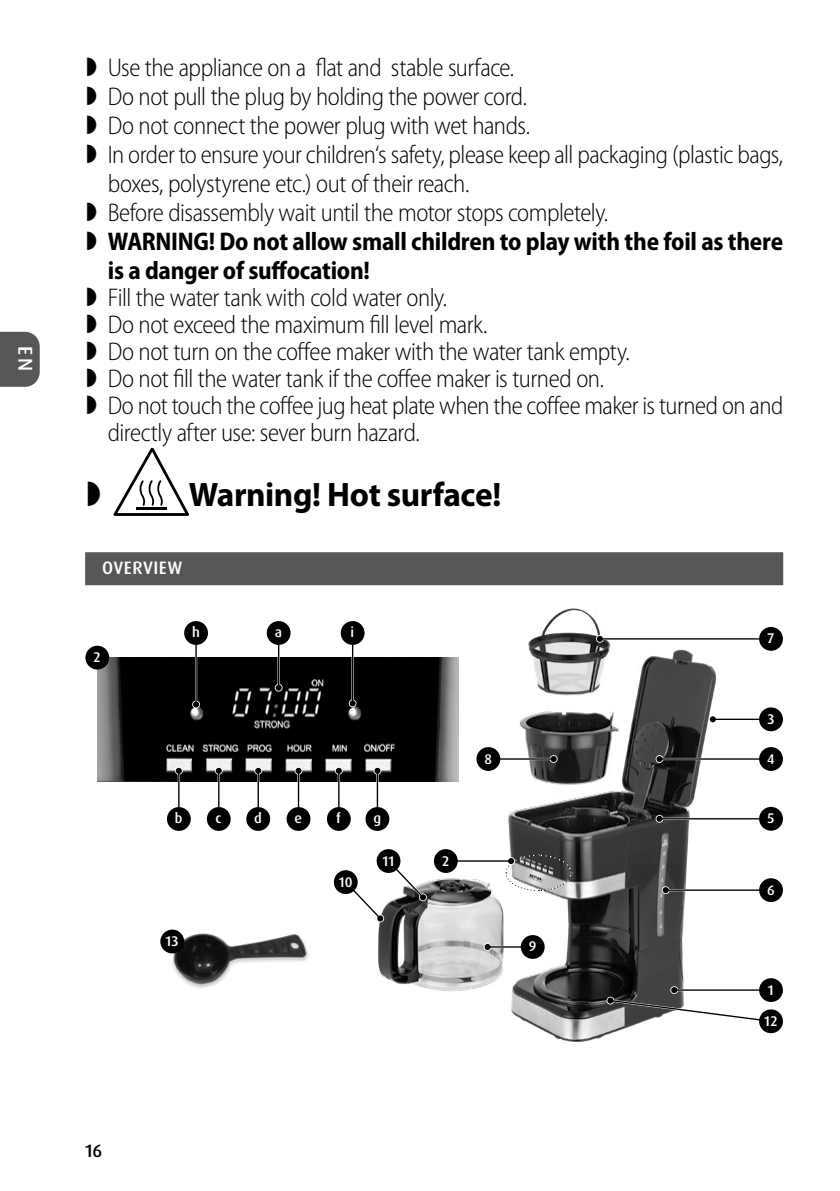
<style>
.page{position:relative;width:840px;height:1191px;background:#fff}
.page>*{position:absolute;margin:0;border:0;box-sizing:border-box;transform-origin:0 0}
.t1{font:700 34px "Myriad Pro";letter-spacing:-.015em;color:#000}
.t2{font:300 semi-condensed 25.6px/29px "Myriad Pro";letter-spacing:-.02em;color:#000}
.t3{font:700 semi-condensed 25.6px/29px "Myriad Pro";letter-spacing:-.01em;color:#000}
.t4{font:500 20px "Dax Pro";color:#fff}
.t5{font:500 18px "Dax Pro";letter-spacing:.025em;color:#fff}
.t6{font:500 18px "Dax Pro";color:#000}
.t7{font:500 14px "Dax Pro";letter-spacing:.015em;color:#fff}
</style>
<div class="page">
<div style="left:85px;top:552px;width:697px;height:33px;background:#575756"></div>
<svg style="left:113px;top:448px;width:76px;height:68px"></svg>
<img style="left:349px;top:608px;width:367px;height:434px">
<img style="left:97px;top:657px;width:361px;height:124px">
<img style="left:163px;top:931px;width:146px;height:57px">
<hr style="left:674px;top:989px;width:96px;height:2px;background:#fff">
<hr style="left:674px;top:989px;width:96px;height:1px;background:#000">
<svg style="left:670px;top:987px;width:7px;height:6px"></svg>
<svg style="left:607px;top:997px;width:160px;height:26px"></svg>
<hr style="left:487px;top:946px;width:45px;height:2px;background:#fff">
<svg style="left:483px;top:943px;width:8px;height:8px"></svg>
<hr style="left:487px;top:946px;width:45px;height:1px;background:#000">
<svg style="left:484px;top:944px;width:6px;height:6px"></svg>
<svg style="left:192px;top:700px;width:8px;height:8px"></svg>
<hr style="left:195px;top:633px;width:2px;height:71px;background:#000">
<svg style="left:193px;top:701px;width:6px;height:6px"></svg>
<hr style="left:277px;top:633px;width:2px;height:54px;background:#fff">
<hr style="left:278px;top:633px;width:1px;height:54px;background:#000">
<div style="left:275px;top:684px;width:6px;height:7px;background:#000;border-radius:50%"></div>
<hr style="left:178px;top:771px;width:2px;height:48px;background:#fff">
<hr style="left:178px;top:771px;width:1px;height:48px;background:#000">
<svg style="left:176px;top:768px;width:6px;height:6px"></svg>
<hr style="left:217px;top:771px;width:3px;height:48px;background:#fff">
<hr style="left:218px;top:771px;width:1px;height:48px;background:#000">
<svg style="left:216px;top:768px;width:6px;height:6px"></svg>
<hr style="left:257px;top:771px;width:2px;height:48px;background:#000">
<svg style="left:255px;top:768px;width:6px;height:6px"></svg>
<hr style="left:297px;top:771px;width:2px;height:48px;background:#fff">
<hr style="left:298px;top:771px;width:1px;height:48px;background:#000">
<svg style="left:295px;top:768px;width:6px;height:6px"></svg>
<hr style="left:337px;top:771px;width:3px;height:48px;background:#fff">
<hr style="left:338px;top:771px;width:1px;height:48px;background:#000">
<svg style="left:335px;top:768px;width:6px;height:6px"></svg>
<hr style="left:376px;top:771px;width:2px;height:48px;background:#000">
<svg style="left:374px;top:768px;width:6px;height:6px"></svg>
<hr style="left:351px;top:633px;width:2px;height:70px;background:#fff">
<svg style="left:348px;top:699px;width:8px;height:8px"></svg>
<hr style="left:352px;top:633px;width:1px;height:70px;background:#000">
<svg style="left:349px;top:700px;width:6px;height:6px"></svg>
<svg style="left:708px;top:715px;width:8px;height:8px"></svg>
<hr style="left:712px;top:718px;width:58px;height:2px;background:#000">
<svg style="left:709px;top:716px;width:6px;height:6px"></svg>
<hr style="left:659px;top:758px;width:111px;height:2px;background:#fff">
<svg style="left:655px;top:755px;width:8px;height:8px"></svg>
<hr style="left:659px;top:758px;width:111px;height:1px;background:#000">
<svg style="left:656px;top:756px;width:6px;height:6px"></svg>
<hr style="left:659px;top:817px;width:111px;height:3px;background:#fff">
<hr style="left:659px;top:818px;width:111px;height:1px;background:#000">
<div style="left:656px;top:815px;width:6px;height:7px;background:#000;border-radius:50%"></div>
<hr style="left:599px;top:638px;width:171px;height:2px;background:#fff">
<svg style="left:595px;top:635px;width:8px;height:8px"></svg>
<hr style="left:599px;top:638px;width:171px;height:1px;background:#000">
<svg style="left:596px;top:636px;width:6px;height:6px"></svg>
<svg style="left:661px;top:886px;width:8px;height:8px"></svg>
<hr style="left:665px;top:889px;width:105px;height:2px;background:#000">
<svg style="left:662px;top:887px;width:6px;height:6px"></svg>
<div style="left:758px;top:978px;width:24px;height:24px;background:#000;border-radius:50%"></div>
<div style="left:758px;top:1009px;width:24px;height:24px;background:#000;border-radius:50%"></div>
<div style="left:520px;top:935px;width:24px;height:24px;background:#000;border-radius:50%"></div>
<div style="left:184px;top:621px;width:24px;height:24px;background:#000;border-radius:50%"></div>
<div style="left:266px;top:621px;width:24px;height:24px;background:#000;border-radius:50%"></div>
<div style="left:167px;top:807px;width:24px;height:24px;background:#000;border-radius:50%"></div>
<div style="left:207px;top:807px;width:23px;height:24px;background:#000;border-radius:50%"></div>
<div style="left:246px;top:807px;width:24px;height:24px;background:#000;border-radius:50%"></div>
<div style="left:286px;top:807px;width:24px;height:24px;background:#000;border-radius:50%"></div>
<div style="left:327px;top:807px;width:23px;height:24px;background:#000;border-radius:50%"></div>
<div style="left:365px;top:807px;width:24px;height:24px;background:#000;border-radius:50%"></div>
<div style="left:340px;top:621px;width:24px;height:24px;background:#000;border-radius:50%"></div>
<div style="left:758px;top:707px;width:24px;height:24px;background:#000;border-radius:50%"></div>
<div style="left:758px;top:747px;width:24px;height:24px;background:#000;border-radius:50%"></div>
<div style="left:758px;top:807px;width:24px;height:23px;background:#000;border-radius:50%"></div>
<div style="left:758px;top:627px;width:24px;height:24px;background:#000;border-radius:50%"></div>
<div style="left:758px;top:878px;width:24px;height:24px;background:#000;border-radius:50%"></div>
<svg style="left:504px;top:854px;width:68px;height:38px"></svg>
<hr style="left:445px;top:860px;width:66px;height:2px;background:#fff">
<hr style="left:445px;top:860px;width:66px;height:1px;background:#000">
<div style="left:507px;top:858px;width:7px;height:6px;background:#000;border-radius:50%"></div>
<svg style="left:345px;top:858px;width:81px;height:63px"></svg>
<svg style="left:419px;top:894px;width:7px;height:6px"></svg>
<hr style="left:488px;top:758px;width:65px;height:2px;background:#fff">
<svg style="left:549px;top:755px;width:8px;height:8px"></svg>
<hr style="left:488px;top:758px;width:65px;height:1px;background:#000">
<svg style="left:550px;top:756px;width:6px;height:6px"></svg>
<div style="left:433px;top:849px;width:24px;height:24px;background:#000;border-radius:50%"></div>
<div style="left:334px;top:870px;width:23px;height:24px;background:#000;border-radius:50%"></div>
<div style="left:160px;top:929px;width:24px;height:24px;background:#000;border-radius:50%"></div>
<div style="left:376px;top:849px;width:24px;height:24px;background:#000;border-radius:50%"></div>
<div style="left:476px;top:747px;width:24px;height:24px;background:#000;border-radius:50%"></div>
<div style="left:85px;top:645px;width:24px;height:24px;background:#000;border-radius:50%"></div>
<svg style="left:0;top:332px;width:40px;height:55px;background:#5f5f5e"></svg>
<p class="t4" style="left:38px;top:346px;width:26px;rotate:90deg">EN</p>
<p class="t2" style="left:108px;top:53px;width:676px">Use the appliance on a flat and stable surface.<br>Do not pull the plug by holding the power cord.<br>Do not connect the power plug with wet hands.<br>In order to ensure your children‘s safety, please keep all packaging (plastic bags, boxes, polystyrene etc.) out of their reach.<br>Before disassembly wait until the motor stops completely.</p>
<p class="t3" style="left:108px;top:227px;width:676px">WARNING! Do not allow small children to play with the foil as there is a danger of suffocation!</p>
<p class="t2" style="left:108px;top:284px;width:676px;line-height:27px">Fill the water tank with cold water only.<br>Do not exceed the maximum fill level mark.<br>Do not turn on the coffee maker with the water tank empty.<br>Do not fill the water tank if the coffee maker is turned on.<br>Do not touch the coffee jug heat plate when the coffee maker is turned on and directly after use: sever burn hazard.</p>
<h1 class="t1" style="left:188px;top:475px;width:314px">Warning! Hot surface!</h1>
<p class="t5" style="left:102px;top:556px;width:82px">OVERVIEW</p>
<p class="t7" style="left:94px;top:648px;width:9px">2</p>
<p class="t7" style="left:192px;top:623px;width:9px">h</p>
<p class="t7" style="left:275px;top:623px;width:9px">a</p>
<p class="t7" style="left:350px;top:623px;width:5px">i</p>
<p class="t7" style="left:175px;top:809px;width:9px">b</p>
<p class="t7" style="left:215px;top:809px;width:7px">c</p>
<p class="t7" style="left:254px;top:809px;width:9px">d</p>
<p class="t7" style="left:294px;top:809px;width:9px">e</p>
<p class="t7" style="left:336px;top:809px;width:6px">f</p>
<p class="t7" style="left:373px;top:809px;width:9px">g</p>
<p class="t7" style="left:165px;top:932px;width:15px">13</p>
<p class="t7" style="left:338px;top:872px;width:15px">10</p>
<p class="t7" style="left:382px;top:851px;width:13px">11</p>
<p class="t7" style="left:484px;top:749px;width:9px">8</p>
<p class="t7" style="left:442px;top:851px;width:9px">2</p>
<p class="t7" style="left:528px;top:937px;width:9px">9</p>
<p class="t6" style="left:85px;top:1139px;width:19px">16</p>
<p class="t7" style="left:767px;top:629px;width:8px">7</p>
<p class="t7" style="left:766px;top:710px;width:8px">3</p>
<p class="t7" style="left:766px;top:749px;width:9px">4</p>
<p class="t7" style="left:766px;top:809px;width:8px">5</p>
<p class="t7" style="left:766px;top:880px;width:9px">6</p>
<p class="t7" style="left:767px;top:980px;width:7px">1</p>
<p class="t7" style="left:763px;top:1012px;width:15px">12</p>
</div>
